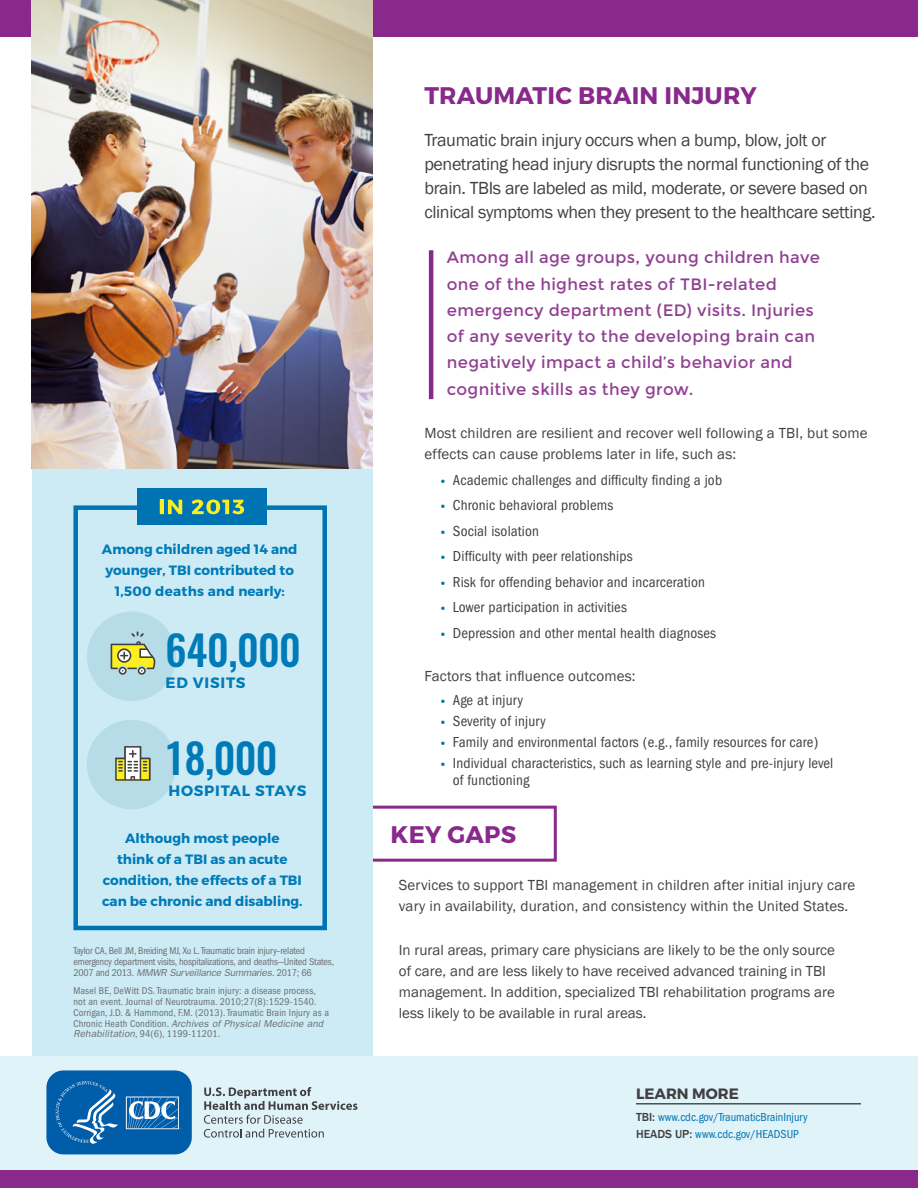
<style>
.page{position:relative;width:918px;height:1188px;background:#fff}
.page>*{position:absolute;margin:0;border:0;box-sizing:border-box;transform-origin:0 0}
.t1{font:500 41.25px "Oswald";color:#007bb8}
.t2{font:700 24px "Montserrat";letter-spacing:.01em;color:#88298b}
.t3{font:18px/24px "Franklin Gothic";letter-spacing:-.02em;color:#414042}
.t4{font:16.5px/26.2px "Montserrat";letter-spacing:.02em;color:#904093}
.t5{font:15px/21px "Franklin Gothic";color:#414042}
.t6{font:condensed 15px/16.5px "Franklin Gothic";letter-spacing:.01em;color:#414042}
.t7{font:700 15px "Montserrat";letter-spacing:.05em;color:#007bb8}
.t8{font:700 15px "Montserrat";color:#414042}
.t9{font:700 13.5px/21px "Montserrat";color:#007bb8;text-align:center}
.t10{font:condensed 12px "Franklin Gothic";color:#0073b3}
.t11{font:condensed 10.2px/10.8px "Franklin Gothic";letter-spacing:.01em;color:#6d6e71}
.t12{font:condensed 10.2px/10.8px "Franklin Gothic";letter-spacing:-.02em;color:#6d6e71}
.t13{font:italic 10.05px "Franklin Gothic";letter-spacing:.01em;color:#6d6e71}
.t14{font:italic 10.05px "Franklin Gothic";letter-spacing:-.02em;color:#6d6e71}
.s1{font-style:normal;font-stretch:condensed;font-size:10.2px}
.s2{font-style:italic;font-stretch:normal;font-size:10.05px}
.s3{font-family:"Montserrat";font-weight:700;font-stretch:normal;font-size:13.5px;color:#0073b3}
.s4{font-weight:500;font-stretch:normal;color:#414042}
</style>
<div class="page">
<hr style="left:429px;top:250px;width:4px;height:149px;background:#88298b">
<div style="left:347px;top:806px;width:210px;height:56px;border:3px solid #88298b"></div>
<div style="left:0;top:0;width:918px;height:36px;background:#88298b"></div>
<div style="left:0;top:1056px;width:918px;height:132px;background:#e0f3f8"></div>
<svg style="left:46px;top:1070px;width:146px;height:84px;background:#2071b4"></svg>
<div style="left:0;top:1170px;width:918px;height:18px;background:#88298b"></div>
<hr style="left:636px;top:1103px;width:225px;height:1px;background:#000">
<div style="left:32px;top:464px;width:340px;height:592px;background:#ccebf4"></div>
<div style="left:73px;top:505px;width:254px;height:425px;border:4px solid #0073b3"></div>
<div style="left:87px;top:720px;width:89px;height:89px;background:#b6dce8;border-radius:50%"></div>
<svg style="left:115px;top:746px;width:35px;height:35px"></svg>
<div style="left:87px;top:612px;width:89px;height:89px;background:#b6dce8;border-radius:50%"></div>
<svg style="left:111px;top:631px;width:45px;height:44px"></svg>
<div style="left:137px;top:489px;width:130px;height:36px;background:#0073b3"></div>
<img style="left:32px;top:0;width:341px;height:468px">
<svg style="left:204px;top:1087px;width:154px;height:51px"></svg>
<svg style="left:160px;top:500px;width:84px;height:14px"></svg>
<p class="t9" style="left:102px;top:539px;width:197px">Among children aged 14 and younger, TBI contributed to<br>1,500 deaths and nearly:</p>
<p class="t1" style="left:166px;top:622px;width:136px">640,000</p>
<p class="t7" style="left:166px;top:674px;width:82px">ED VISITS</p>
<p class="t1" style="left:164px;top:729px;width:115px">18,000</p>
<p class="t7" style="left:168px;top:781px;width:140px">HOSPITAL STAYS</p>
<p class="t9" style="left:102px;top:828px;width:202px">Although most people<br>think of a TBI as an acute condition, the effects of a TBI can be chronic and disabling.</p>
<p class="t12" style="left:73px;top:946px;width:262px">Taylor CA, Bell JM, Breiding MJ, Xu L. Traumatic brain injury–related emergency department visits, hospitalizations, and deaths—United States,</p>
<p class="t14" style="left:73px;top:967px;width:240px"><span class="s1">2007 and 2013.</span> MMWR Surveillance Summaries. <span class="s1">2017; 66</span></p>
<p class="t11" style="left:73px;top:985px;width:257px">Masel BE, DeWitt DS. Traumatic brain injury: a disease process, not an event. Journal of Neurotrauma. 2010;27(8):1529-1540.<br>Corrigan, J.D. &amp; Hammond, F.M. (2013). Traumatic Brain Injury as a</p>
<p class="t13" style="left:73px;top:1017px;width:251px"><span class="s1">Chronic Heath Condition.</span> Archives of Physical Medicine and</p>
<p class="t11" style="left:73px;top:1029px;width:148px"><span class="s2">Rehabilitation</span>, 94(6), 1199-11201.</p>
<h2 class="t2" style="left:424px;top:80px;width:334px">TRAUMATIC BRAIN INJURY</h2>
<p class="t3" style="left:424px;top:128px;width:453px">Traumatic brain injury occurs when a bump, blow, jolt or penetrating head injury disrupts the normal functioning of the brain. TBIs are labeled as mild, moderate, or severe based on clinical symptoms when they present to the healthcare setting.</p>
<p class="t4" style="left:447px;top:245px;width:375px">Among all age groups, young children have one of the highest rates of TBI-related emergency department (ED) visits. Injuries of any severity to the developing brain can negatively impact a child’s behavior and cognitive skills as they grow.</p>
<p class="t5" style="left:424px;top:423px;width:445px">Most children are resilient and recover well following a TBI, but some effects can cause problems later in life, such as:</p>
<p class="t6" style="left:441px;top:471px;width:283px"><span class="s3">•</span> Academic challenges and difficulty finding a job</p>
<p class="t6" style="left:441px;top:497px;width:174px"><span class="s3">•</span> Chronic behavioral problems</p>
<p class="t6" style="left:441px;top:522px;width:100px"><span class="s3">•</span> Social isolation</p>
<p class="t6" style="left:441px;top:548px;width:193px"><span class="s3">•</span> Difficulty with peer relationships</p>
<p class="t6" style="left:441px;top:573px;width:266px"><span class="s3">•</span> Risk for offending behavior and incarceration</p>
<p class="t6" style="left:441px;top:599px;width:188px"><span class="s3">•</span> Lower participation in activities</p>
<p class="t6" style="left:441px;top:624px;width:277px"><span class="s3">•</span> Depression and other mental health diagnoses</p>
<p class="t5" style="left:424px;top:666px;width:213px">Factors that influence outcomes:</p>
<p class="t6" style="left:441px;top:692px;width:84px"><span class="s3">•</span> Age at injury</p>
<p class="t6" style="left:441px;top:713px;width:106px"><span class="s3">•</span> Severity of injury</p>
<p class="t6" style="left:441px;top:734px;width:379px"><span class="s3">•</span> Family and environmental factors (e.g., family resources for care)</p>
<p class="t6" style="left:453px;top:755px;width:382px;text-indent:-12px"><span class="s3">•</span> Individual characteristics, such as learning style and pre-injury level of functioning</p>
<h2 class="t2" style="left:391px;top:819px;width:127px">KEY GAPS</h2>
<p class="t5" style="left:399px;top:875px;width:458px">Services to support TBI management in children after initial injury care vary in availability, duration, and consistency within the United States.</p>
<p class="t5" style="left:399px;top:940px;width:438px">In rural areas, primary care physicians are likely to be the only source of care, and are less likely to have received advanced training in TBI management. In addition, specialized TBI rehabilitation programs are less likely to be available in rural areas.</p>
<p class="t8" style="left:636px;top:1084px;width:104px">LEARN MORE</p>
<p class="t10" style="left:636px;top:1110px;width:173px"><span class="s4">TBI:</span> www.cdc.gov/TraumaticBrainInjury</p>
<p class="t10" style="left:636px;top:1127px;width:164px"><span class="s4">HEADS UP:</span> www.cdc.gov/HEADSUP</p>
</div>
